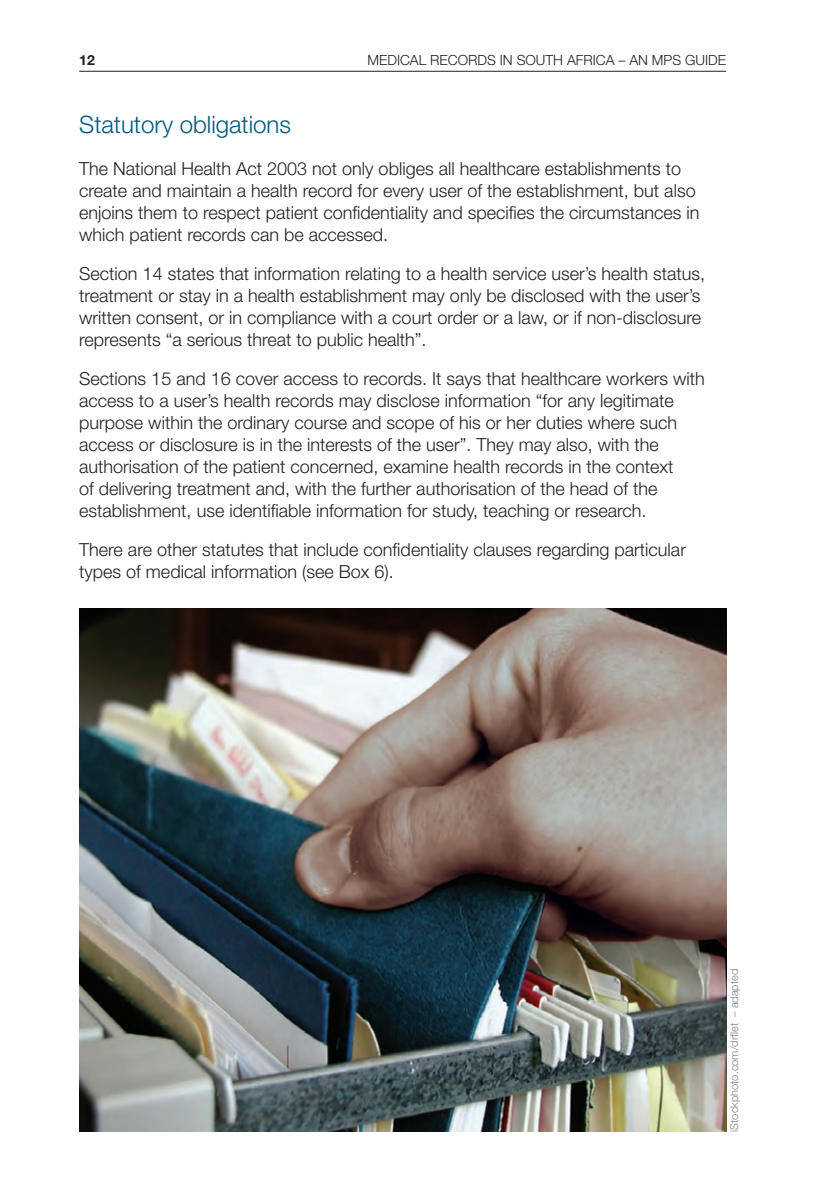
<style>
.page{position:relative;width:840px;height:1194px;background:#fff}
.page>*{position:absolute;margin:0;border:0;box-sizing:border-box;transform-origin:0 0}
.t1{font:300 24px "Helvetica Neue LT Std";color:#00597c}
.t2{font:300 18px/22px "Helvetica Neue LT Std";color:#231f20}
.t3{font:300 14px "Helvetica Neue LT Std";color:#231f20}
.t4{font:700 14px "Helvetica Neue LT Std";color:#231f20}
.t5{font:300 11px "Helvetica Neue LT Std";color:#808285}
</style>
<div class="page">
<hr style="left:79px;top:71px;width:646px;height:1px;background:#231f20">
<img style="left:79px;top:608px;width:646px;height:523px">
<p class="t4" style="left:79px;top:51px;width:17px">12</p>
<p class="t3" style="left:367px;top:52px;width:360px">MEDICAL RECORDS IN SOUTH AFRICA – AN MPS GUIDE</p>
<h1 class="t1" style="left:79px;top:110px;width:213px">Statutory obligations</h1>
<p class="t2" style="left:79px;top:157px;width:621px">The National Health Act 2003 not only obliges all healthcare establishments to create and maintain a health record for every user of the establishment, but also enjoins them to respect patient confidentiality and specifies the circumstances in which patient records can be accessed.</p>
<p class="t2" style="left:79px;top:262px;width:627px">Section 14 states that information relating to a health service user’s health status, treatment or stay in a health establishment may only be disclosed with the user’s written consent, or in compliance with a court order or a law, or if non-disclosure represents “a serious threat to public health”.</p>
<p class="t2" style="left:79px;top:367px;width:626px">Sections 15 and 16 cover access to records. It says that healthcare workers with access to a user’s health records may disclose information “for any legitimate purpose within the ordinary course and scope of his or her duties where such access or disclosure is in the interests of the user”. They may also, with the authorisation of the patient concerned, examine health records in the context<br>of delivering treatment and, with the further authorisation of the head of the establishment, use identifiable information for study, teaching or research.</p>
<p class="t2" style="left:79px;top:538px;width:608px">There are other statutes that include confidentiality clauses regarding particular types of medical information (see Box 6).</p>
<p class="t5" style="left:727px;top:1131px;width:164px;rotate:-90deg">iStockphoto.com/drflet – adapted</p>
</div>
